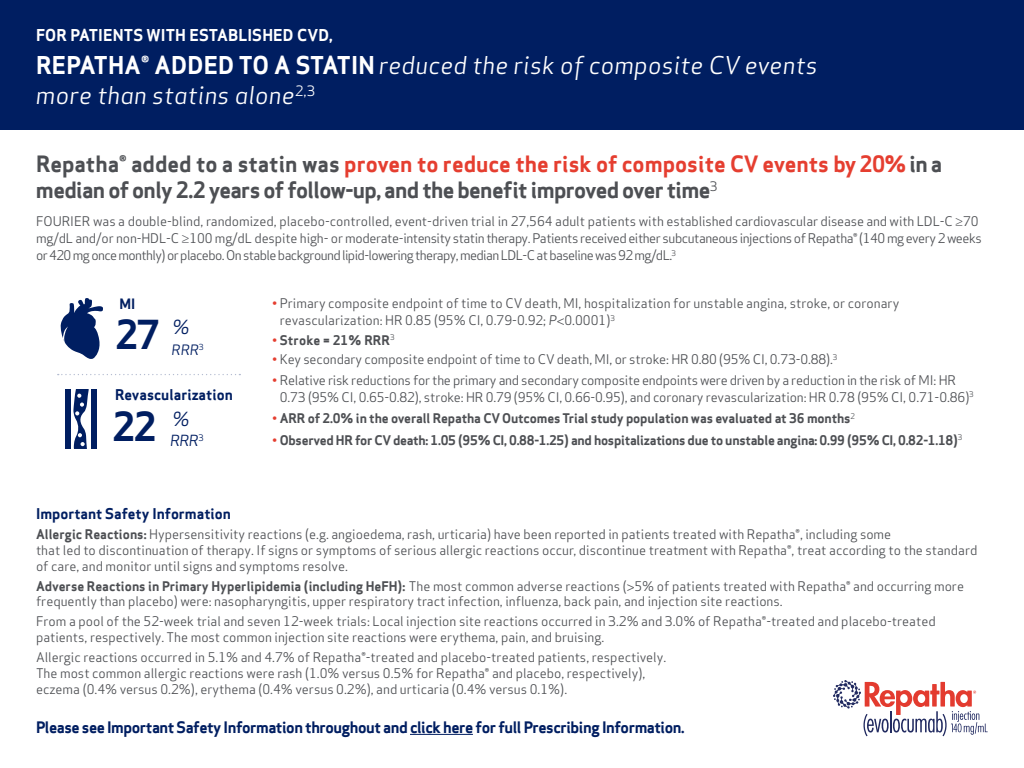
<style>
.page{position:relative;width:1024px;height:768px;background:#fff}
.page>*{position:absolute;margin:0;border:0;box-sizing:border-box;transform-origin:0 0}
.t1{font:700 39px "Apex Sans";color:#001e61}
.t2{font:italic 24px/30px "Apex Sans";letter-spacing:.01em;color:#fff}
.t3{font:700 22px/26.4px "Apex Sans";letter-spacing:-.02em;color:#4d4f53}
.t4{font:italic 19px "Apex Sans";color:#001e61}
.t5{font:700 16px "Apex Sans";letter-spacing:.01em;color:#fff}
.t6{font:700 15.5px "Apex Sans";letter-spacing:-.03em;color:#001e61}
.t7{font:italic 15px "Apex Sans";color:#001e61}
.t8{font:700 14.5px "Apex Sans";color:#001e61}
.t9{font:italic 14px "Apex Sans";color:#001e61}
.t10{font:700 14px "Apex Sans";color:#001e61}
.t11{font:13px/16px "Apex Sans";color:#4d4f53}
.t12{font:13px/17px "Apex Sans";letter-spacing:-.035em;color:#4d4f53}
.t13{font:13px/17px "Apex Sans";letter-spacing:-.02em;color:#4d4f53}
.t14{font:700 13px "Apex Sans";letter-spacing:-.01em;color:#4d4f53}
.t15{font:700 13px "Apex Sans";letter-spacing:.01em;color:#4d4f53}
.s1{font-weight:700;font-style:normal}
.s2{color:#e53e30}
.s3{font-family:"Trade Gothic LT Std"}
.s4{font-weight:700;color:#e53e30}
.s5{font-style:italic}
.s6{font-weight:700}
</style>
<div class="page">
<div style="left:0;top:0;width:1024px;height:130px;background:#001e61"></div>
<svg style="left:73px;top:389px;width:16px;height:60px"></svg>
<div style="left:92px;top:389px;width:5px;height:60px;background:#001e61"></div>
<div style="left:65px;top:389px;width:5px;height:60px;background:#001e61"></div>
<svg style="left:60px;top:298px;width:43px;height:61px"></svg>
<svg style="left:58px;top:374px;width:182px;height:1px"></svg>
<hr style="left:410px;top:734px;width:63px;height:1px;background:#001e61">
<svg style="left:833px;top:680px;width:155px;height:56px"></svg>
<p class="t5" style="left:36px;top:25px;width:298px">FOR PATIENTS WITH ESTABLISHED CVD,</p>
<h2 class="t2" style="left:36px;top:47px;width:783px"><span class="s1">REPATHA® ADDED TO A STATIN</span>reduced the risk of composite CV events more than statins alone<sup>2,3</sup></h2>
<h3 class="t3" style="left:36px;top:150px;width:908px">Repatha® added to a statin was <span class="s2">proven to reduce the risk of composite CV events by 20%</span> in a median of only 2.2 years of follow-up, and the benefit improved over time<sup>3</sup></h3>
<p class="t12" style="left:36px;top:211px;width:947px">FOURIER was a double-blind, randomized, placebo-controlled, event-driven trial in 27,564 adult patients with established cardiovascular disease and with LDL-C <span class="s3">≥</span>70 mg/dL and/or non-HDL-C <span class="s3">≥</span>100 mg/dL despite high- or moderate-intensity statin therapy. Patients received either subcutaneous injections of Repatha® (140 mg every 2 weeks or 420 mg once monthly) or placebo. On stable background lipid-lowering therapy, median LDL-C at baseline was 92 mg/dL.<sup>3</sup></p>
<p class="t11" style="left:280px;top:294px;width:621px;line-height:17px;text-indent:-8px"><span class="s4">•</span> Primary composite endpoint of time to CV death, MI, hospitalization for unstable angina, stroke, or coronary revascularization: HR 0.85 (95% CI, 0.79-0.92; <span class="s5">P</span><span class="s3">&lt;</span>0.0001)<sup>3</sup></p>
<p class="t15" style="left:272px;top:332px;width:124px"><span class="s2">•</span> Stroke = 21% RRR<sup>3</sup></p>
<p class="t11" style="left:272px;top:350px;width:567px"><span class="s4">•</span> Key secondary composite endpoint of time to CV death, MI, or stroke: HR 0.80 (95% CI, 0.73-0.88).<sup>3</sup></p>
<p class="t13" style="left:280px;top:370px;width:696px;text-indent:-8px"><span class="s4">•</span> Relative risk reductions for the primary and secondary composite endpoints were driven by a reduction in the risk of MI: HR<br>0.73 (95% CI, 0.65-0.82), stroke: HR 0.79 (95% CI, 0.66-0.95), and coronary revascularization: HR 0.78 (95% CI, 0.71-0.86)<sup>3</sup></p>
<p class="t14" style="left:272px;top:410px;width:585px"><span class="s2">•</span> ARR of 2.0% in the overall Repatha CV Outcomes Trial study population was evaluated at 36 months<sup>2</sup></p>
<p class="t14" style="left:272px;top:432px;width:692px"><span class="s2">•</span> Observed HR for CV death: 1.05 (95% CI, 0.88-1.25) and hospitalizations due to unstable angina: 0.99 (95% CI, 0.82-1.18)<sup>3</sup></p>
<p class="t10" style="left:119px;top:294px;width:17px">MI</p>
<h1 class="t1" style="left:115px;top:310px;width:46px">27</h1>
<h3 class="t4" style="left:172px;top:312px;width:19px">%</h3>
<p class="t9" style="left:172px;top:338px;width:34px">RRR<sup>3</sup></p>
<p class="t8" style="left:115px;top:386px;width:119px">Revascularization</p>
<p class="t7" style="left:170px;top:428px;width:35px">RRR<sup>3</sup></p>
<h1 class="t1" style="left:112px;top:402px;width:46px">22</h1>
<h3 class="t4" style="left:172px;top:404px;width:19px">%</h3>
<p class="t8" style="left:36px;top:504px;width:197px">Important Safety Information</p>
<p class="t11" style="left:36px;top:525px;width:943px"><span class="s6">Allergic Reactions:</span> Hypersensitivity reactions (e.g. angioedema, rash, urticaria) have been reported in patients treated with Repatha®, including some<br>that led to discontinuation of therapy. If signs or symptoms of serious allergic reactions occur, discontinue treatment with Repatha®, treat according to the standard of care, and monitor until signs and symptoms resolve.</p>
<p class="t11" style="left:36px;top:577px;width:930px;line-height:15px"><span class="s6">Adverse Reactions in Primary Hyperlipidemia (including HeFH):</span> The most common adverse reactions (<span class="s3">&gt;</span>5% of patients treated with Repatha® and occurring more frequently than placebo) were: nasopharyngitis, upper respiratory tract infection, influenza, back pain, and injection site reactions.</p>
<p class="t11" style="left:36px;top:612px;width:901px">From a pool of the 52-week trial and seven 12-week trials: Local injection site reactions occurred in 3.2% and 3.0% of Repatha®-treated and placebo-treated patients, respectively. The most common injection site reactions were erythema, pain, and bruising.</p>
<p class="t11" style="left:36px;top:648px;width:632px">Allergic reactions occurred in 5.1% and 4.7% of Repatha®-treated and placebo-treated patients, respectively.<br>The most common allergic reactions were rash (1.0% versus 0.5% for Repatha® and placebo, respectively), eczema (0.4% versus 0.2%), erythema (0.4% versus 0.2%), and urticaria (0.4% versus 0.1%).</p>
<p class="t6" style="left:36px;top:717px;width:650px">Please see Important Safety Information throughout and click here for full Prescribing Information.</p>
</div>
